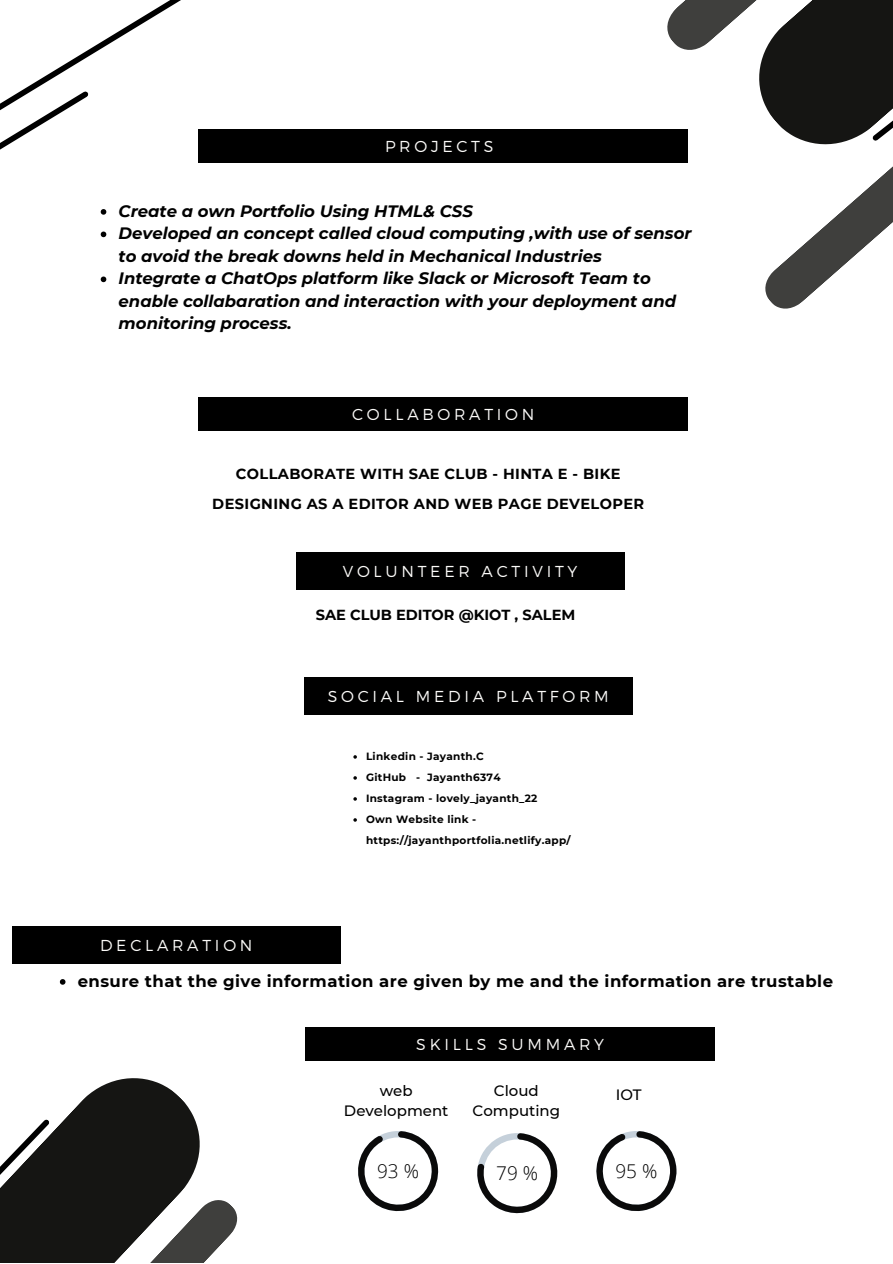
<style>
.page{position:relative;width:893px;height:1264px;background:#fff}
.page>*{position:absolute;margin:0;border:0;box-sizing:border-box;transform-origin:0 0}
.t1{font:300 18.9px "Open Sans";color:#000}
.t2{font:italic 700 16.5px/22.5px "Montserrat";color:#010101}
.t3{font:700 16.5px "Montserrat";letter-spacing:.025em;color:#010101}
.t4{font:300 15.75px "Montserrat";letter-spacing:.235em;color:#fbfaf8}
.t5{font:500 15px/20.2px "Montserrat";color:#010101;text-align:center}
.t6{font:700 14.55px/29.2px "Montserrat";letter-spacing:.025em;color:#010101;text-align:center}
.t7{font:700 14.55px "Montserrat";color:#010101}
.t8{font:700 10.5px/21px "Montserrat";letter-spacing:.025em;color:#010101}
</style>
<div class="page">
<div style="left:199px;top:129px;width:489px;height:33px;background:#000"></div>
<div style="left:199px;top:397px;width:489px;height:33px;background:#000"></div>
<div style="left:296px;top:552px;width:328px;height:38px;background:#000"></div>
<svg style="left:665px;top:0;width:227px;height:309px"></svg>
<svg style="left:0;top:1078px;width:238px;height:184px"></svg>
<svg style="left:0;top:0;width:213px;height:238px"></svg>
<svg style="left:101px;top:276px;width:5px;height:6px"></svg>
<svg style="left:596px;top:1131px;width:80px;height:79px"></svg>
<div style="left:305px;top:1027px;width:410px;height:33px;background:#000"></div>
<svg style="left:477px;top:1133px;width:80px;height:80px"></svg>
<svg style="left:358px;top:1131px;width:80px;height:79px"></svg>
<div style="left:304px;top:676px;width:328px;height:38px;background:#000"></div>
<svg style="left:353px;top:755px;width:4px;height:3px"></svg>
<svg style="left:353px;top:776px;width:4px;height:3px"></svg>
<svg style="left:353px;top:797px;width:4px;height:3px"></svg>
<svg style="left:353px;top:818px;width:4px;height:3px"></svg>
<svg style="left:60px;top:979px;width:5px;height:5px"></svg>
<div style="left:12px;top:926px;width:328px;height:38px;background:#000"></div>
<p class="t4" style="left:385px;top:136px;width:110px">PROJECTS</p>
<p class="t2" style="left:119px;top:200px;width:356px">Create a own Portfolio Using HTML&amp; CSS</p>
<p class="t2" style="left:119px;top:222px;width:574px">Developed an concept called cloud computing ,with use of sensor to avoid the break downs held in Mechanical Industries</p>
<p class="t2" style="left:119px;top:267px;width:559px">Integrate a ChatOps platform like Slack or Microsoft Team to enable collabaration and interaction with your deployment and monitoring process.</p>
<p class="t4" style="left:352px;top:404px;width:184px">COLLABORATION</p>
<p class="t6" style="left:212px;top:459px;width:433px">COLLABORATE WITH SAE CLUB - HINTA E - BIKE<br>DESIGNING AS A EDITOR AND WEB PAGE DEVELOPER</p>
<p class="t4" style="left:343px;top:561px;width:236px">VOLUNTEER ACTIVITY</p>
<p class="t7" style="left:316px;top:606px;width:261px">SAE CLUB EDITOR @KIOT , SALEM</p>
<p class="t4" style="left:328px;top:685px;width:282px">SOCIAL MEDIA PLATFORM</p>
<p class="t4" style="left:100px;top:935px;width:154px">DECLARATION</p>
<p class="t8" style="left:366px;top:745px;width:119px">Linkedin - Jayanth.C</p>
<p class="t8" style="left:366px;top:766px;width:136px">GitHub - Jayanth6374</p>
<p class="t8" style="left:366px;top:787px;width:173px">Instagram - lovely_jayanth_22</p>
<p class="t8" style="left:366px;top:808px;width:206px">Own Website link - https://jayanthportfolia.netlify.app/</p>
<p class="t3" style="left:78px;top:971px;width:756px">ensure that the give information are given by me and the information are trustable</p>
<p class="t4" style="left:416px;top:1034px;width:189px">SKILLS SUMMARY</p>
<p class="t5" style="left:472px;top:1080px;width:89px">Cloud<br>Computing</p>
<p class="t5" style="left:344px;top:1080px;width:106px">web<br>Development</p>
<p class="t5" style="left:615px;top:1084px;width:28px">IOT</p>
<p class="t1" style="left:377px;top:1157px;width:43px">93 %</p>
<p class="t1" style="left:496px;top:1160px;width:43px">79 %</p>
<p class="t1" style="left:615px;top:1157px;width:43px">95 %</p>
</div>
